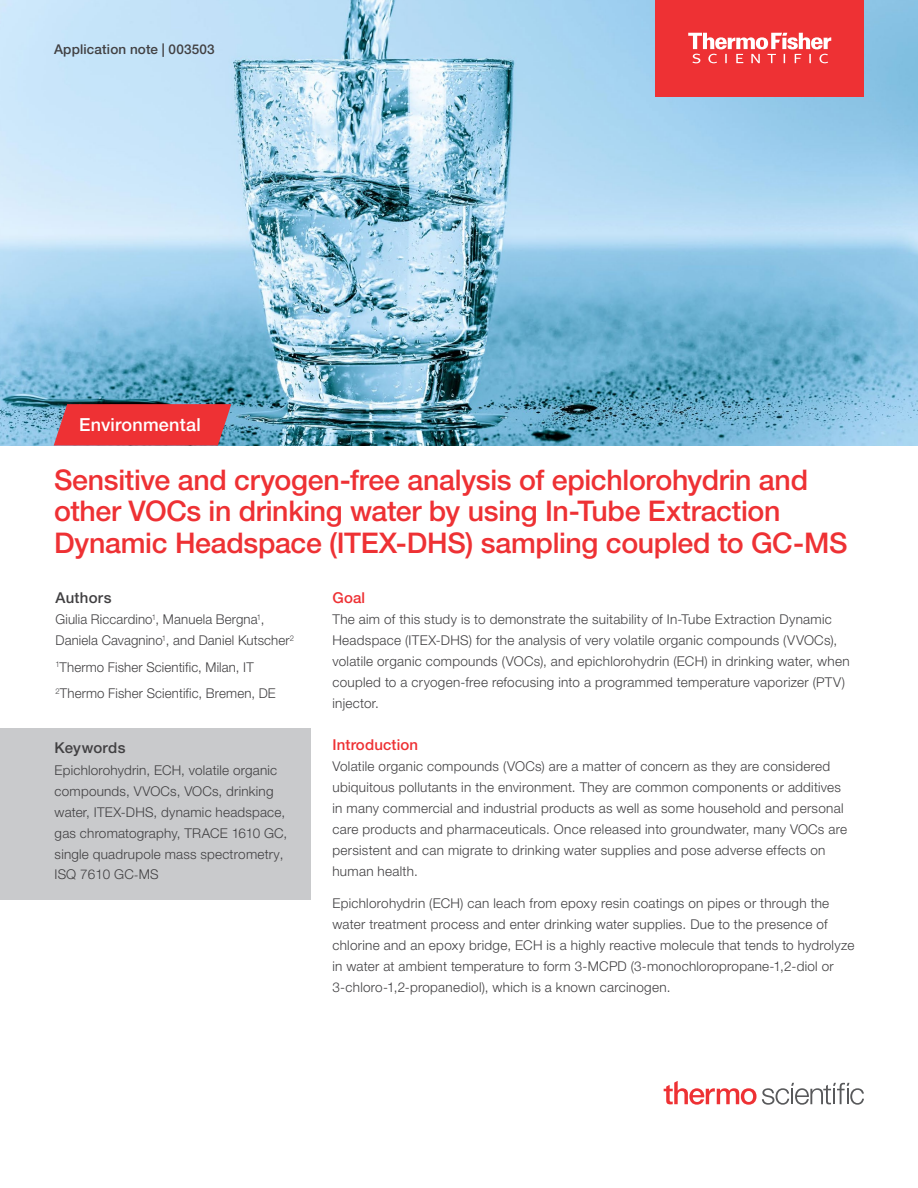
<style>
.page{position:relative;width:918px;height:1188px;background:#fff}
.page>*{position:absolute;margin:0;border:0;box-sizing:border-box;transform-origin:0 0}
.t1{font:500 28.5px/31.5px "Helvetica Neue LTW1 G";letter-spacing:-.01em;color:#ee3134}
.t2{font:500 18px "Helvetica Neue LTW1 G";letter-spacing:.01em;color:#fff}
.t3{font:500 15px "Helvetica Neue LTW1 G";letter-spacing:.01em;color:#ee3134}
.t4{font:500 15px "Helvetica Neue LTW1 G";letter-spacing:.02em;color:#414042}
.t5{font:300 13.5px/21px "Helvetica Neue LTW1 G";letter-spacing:.02em;color:#414042}
.t6{font:500 13.5px "Helvetica Neue LTW1 G";letter-spacing:.015em;color:#414042}
.s1{font-family:"Minion Pro";font-weight:400}
</style>
<div class="page">
<img style="left:0;top:0;width:918px;height:446px">
<svg style="left:664px;top:1081px;width:200px;height:24px"></svg>
<div style="left:1px;top:728px;width:310px;height:172px;background:#c9cacc"></div>
<div style="left:656px;top:0;width:208px;height:96px;background:#ee3134"></div>
<svg style="left:688px;top:33px;width:143px;height:30px"></svg>
<svg style="left:54px;top:404px;width:177px;height:42px;background:#e13a40"></svg>
<p class="t6" style="left:54px;top:41px;width:162px">Application note | 003503</p>
<h2 class="t2" style="left:79px;top:414px;width:123px">Environmental</h2>
<h1 class="t1" style="left:54px;top:464px;width:795px">Sensitive and cryogen-free analysis of epichlorohydrin and other VOCs in drinking water by using In-Tube Extraction<br>Dynamic Headspace (ITEX-DHS) sampling coupled to GC-MS</h1>
<p class="t4" style="left:56px;top:589px;width:58px">Authors</p>
<p class="t5" style="left:55px;top:609px;width:240px">Giulia Riccardino<sup>1</sup>, Manuela Bergna<sup>1</sup>,<br>Daniela Cavagnino<sup>1</sup>, and Daniel Kutscher<sup>2</sup></p>
<p class="t5" style="left:55px;top:654px;width:222px;line-height:26.4px"><sup>1</sup>Thermo Fisher Scientific, Milan, IT<br><sup>2</sup>Thermo Fisher Scientific, Bremen, DE</p>
<p class="t4" style="left:55px;top:739px;width:72px">Keywords</p>
<p class="t5" style="left:55px;top:760px;width:234px">Epichlorohydrin, ECH, volatile organic compounds, VVOCs, VOCs, drinking water, ITEX-DHS, dynamic headspace, gas chromatography, TRACE 1610 GC, single quadrupole mass spectrometry, ISQ 7610 GC<span class="s1">-</span>MS</p>
<p class="t3" style="left:333px;top:589px;width:34px">Goal</p>
<p class="t5" style="left:333px;top:609px;width:519px">The aim of this study is to demonstrate the suitability of In-Tube Extraction Dynamic Headspace (ITEX-DHS) for the analysis of very volatile organic compounds (VVOCs), volatile organic compounds (VOCs), and epichlorohydrin (ECH) in drinking water, when coupled to a cryogen-free refocusing into a programmed temperature vaporizer (PTV) injector.</p>
<p class="t3" style="left:333px;top:736px;width:87px">Introduction</p>
<p class="t5" style="left:333px;top:756px;width:516px">Volatile organic compounds (VOCs) are a matter of concern as they are considered ubiquitous pollutants in the environment. They are common components or additives in many commercial and industrial products as well as some household and personal care products and pharmaceuticals. Once released into groundwater, many VOCs are persistent and can migrate to drinking water supplies and pose adverse effects on human health.</p>
<p class="t5" style="left:333px;top:892px;width:523px">Epichlorohydrin (ECH) can leach from epoxy resin coatings on pipes or through the water treatment process and enter drinking water supplies. Due to the presence of chlorine and an epoxy bridge, ECH is a highly reactive molecule that tends to hydrolyze in water at ambient temperature to form 3-MCPD (3-monochloropropane-1,2-diol or 3-chloro-1,2-propanediol), which is a known carcinogen.</p>
</div>
